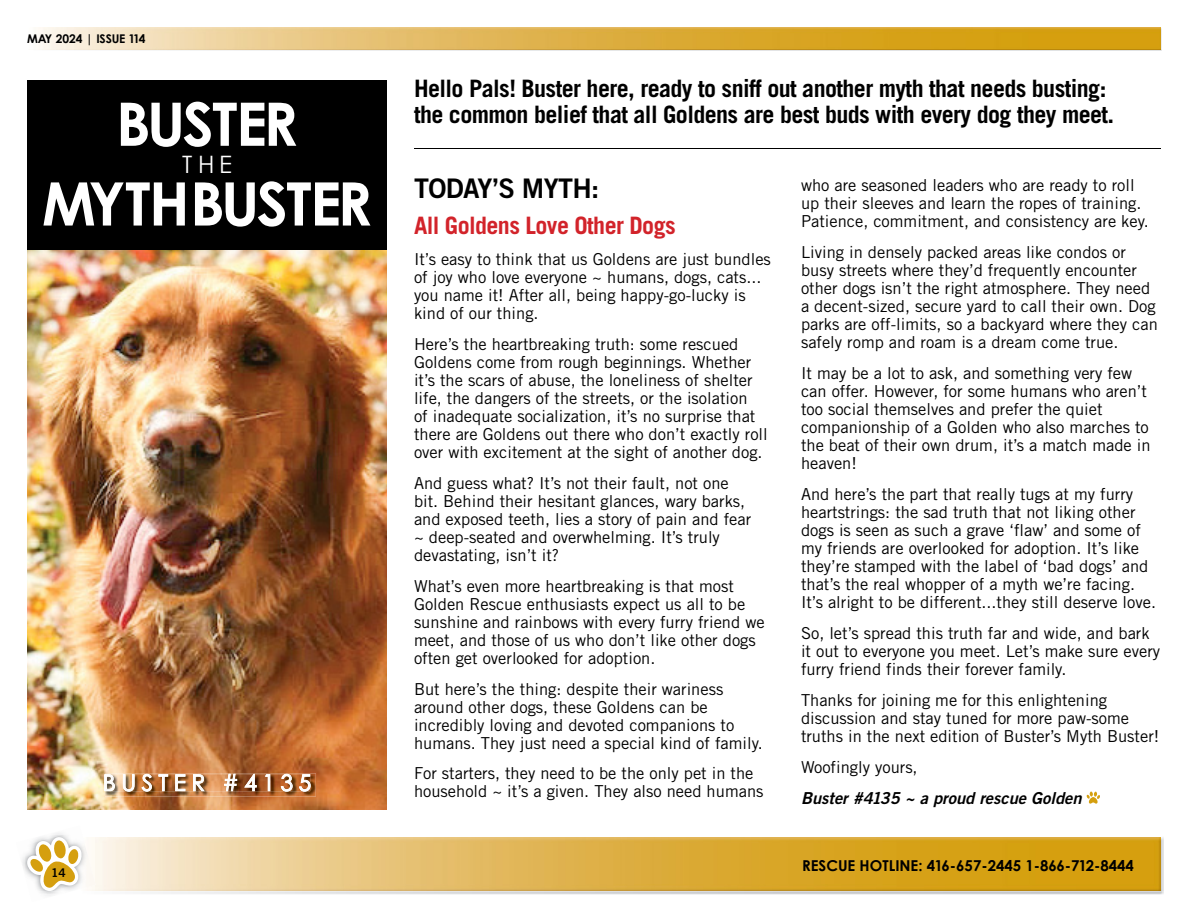
<style>
.page{position:relative;width:1188px;height:918px;background:#fff}
.page>*{position:absolute;margin:0;border:0;box-sizing:border-box;transform-origin:0 0}
.t1{font:700 60px "Century Gothic";letter-spacing:-.035em;color:#fff}
.t2{font:27px "Trade Gothic LT Std Bd 2";letter-spacing:-.025em;color:#000}
.t3{font:700 24px/25.5px "Trade Gothic LT Std";letter-spacing:-.025em;color:#000}
.t4{font:700 24px "Trade Gothic LT Std";letter-spacing:-.025em;color:#d2232a}
.t5{font:24px "Century Gothic";color:#fff}
.t6{font:22.5px "Century Gothic";letter-spacing:.25em;color:#fff}
.t7{font:16.5px/18px "Trade Gothic LT Std";color:#000}
.t8{font:16.5px "Trade Gothic LT Std Bd 2 Obl";color:#000}
.t9{font:700 15px "Century Gothic";color:#000}
.t10{font:700 12px "Century Gothic";letter-spacing:-.02em;color:#000}
.t11{font:12px "Trade Gothic LT Std Bd 2";color:#000}
</style>
<div class="page">
<img style="left:95px;top:836px;width:1069px;height:56px">
<img style="left:96px;top:837px;width:1065px;height:54px">
<img style="left:42px;top:835px;width:28px;height:1px">
<img style="left:25px;top:836px;width:46px;height:56px">
<img style="left:82px;top:837px;width:14px;height:54px">
<svg style="left:27px;top:837px;width:55px;height:54px"></svg>
<img style="left:38px;top:49px;width:1124px;height:2px">
<img style="left:38px;top:27px;width:1123px;height:22px">
<img style="left:27px;top:249px;width:360px;height:561px">
<div style="left:27px;top:80px;width:360px;height:169px;background:#000"></div>
<svg style="left:1087px;top:792px;width:13px;height:12px"></svg>
<hr style="left:414px;top:148px;width:747px;height:1px;background:#000">
<img style="left:105px;top:773px;width:211px;height:24px">
<img style="left:105px;top:774px;width:205px;height:17px">
<img style="left:142px;top:774px;width:150px;height:17px">
<p class="t10" style="left:27px;top:31px;width:120px">MAY 2024 | ISSUE 114</p>
<h1 class="t1" style="left:116px;top:86px;width:184px">BUSTER</h1>
<h3 class="t5" style="left:182px;top:150px;width:51px">THE</h3>
<h1 class="t1" style="left:42px;top:166px;width:332px">MYTHBUSTER</h1>
<p class="t11" style="left:51px;top:865px;width:16px">14</p>
<h3 class="t6" style="left:103px;top:769px;width:210px">BUSTER #4135</h3>
<h3 class="t3" style="left:414px;top:75px;width:702px">Hello Pals! Buster here, ready to sniff out another myth that needs busting: the common belief that all Goldens are best buds with every dog they meet.</h3>
<h2 class="t2" style="left:414px;top:172px;width:187px">TODAY’S MYTH:</h2>
<h3 class="t4" style="left:414px;top:210px;width:263px">All Goldens Love Other Dogs</h3>
<p class="t7" style="left:414px;top:250px;width:358px">It’s easy to think that us Goldens are just bundles of joy who love everyone ~ humans, dogs, cats... you name it! After all, being happy-go-lucky is kind of our thing.</p>
<p class="t7" style="left:414px;top:335px;width:355px">Here’s the heartbreaking truth: some rescued Goldens come from rough beginnings. Whether it’s the scars of abuse, the loneliness of shelter life, the dangers of the streets, or the isolation<br>of inadequate socialization, it’s no surprise that there are Goldens out there who don’t exactly roll over with excitement at the sight of another dog.</p>
<p class="t7" style="left:414px;top:474px;width:339px">And guess what? It’s not their fault, not one bit. Behind their hesitant glances, wary barks, and exposed teeth, lies a story of pain and fear ~ deep-seated and overwhelming. It’s truly devastating, isn’t it?</p>
<p class="t7" style="left:414px;top:576px;width:352px">What’s even more heartbreaking is that most Golden Rescue enthusiasts expect us all to be sunshine and rainbows with every furry friend we meet, and those of us who don’t like other dogs often get overlooked for adoption.</p>
<p class="t7" style="left:414px;top:679px;width:350px">But here’s the thing: despite their wariness around other dogs, these Goldens can be incredibly loving and devoted companions to humans. They just need a special kind of family.</p>
<p class="t7" style="left:414px;top:764px;width:351px">For starters, they need to be the only pet in the household ~ it’s a given. They also need humans</p>
<p class="t7" style="left:801px;top:176px;width:349px">who are seasoned leaders who are ready to roll up their sleeves and learn the ropes of training.<br>Patience, commitment, and consistency are key.</p>
<p class="t7" style="left:801px;top:243px;width:358px">Living in densely packed areas like condos or busy streets where they’d frequently encounter other dogs isn’t the right atmosphere. They need a decent-sized, secure yard to call their own. Dog parks are off-limits, so a backyard where they can safely romp and roam is a dream come true.</p>
<p class="t7" style="left:801px;top:364px;width:351px">It may be a lot to ask, and something very few can offer. However, for some humans who aren’t too social themselves and prefer the quiet companionship of a Golden who also marches to the beat of their own drum, it’s a match made in heaven!</p>
<p class="t7" style="left:801px;top:485px;width:357px">And here’s the part that really tugs at my furry heartstrings: the sad truth that not liking other dogs is seen as such a grave ‘flaw’ and some of my friends are overlooked for adoption. It’s like they’re stamped with the label of ‘bad dogs’ and that’s the real whopper of a myth we’re facing.<br>It’s alright to be different...they still deserve love.</p>
<p class="t7" style="left:801px;top:624px;width:361px">So, let’s spread this truth far and wide, and bark it out to everyone you meet. Let’s make sure every furry friend finds their forever family.</p>
<p class="t7" style="left:801px;top:691px;width:360px">Thanks for joining me for this enlightening discussion and stay tuned for more paw-some truths in the next edition of Buster’s Myth Buster!</p>
<p class="t7" style="left:801px;top:758px;width:118px">Woofingly yours,</p>
<p class="t8" style="left:801px;top:788px;width:282px">Buster #4135 ~ a proud rescue Golden</p>
<p class="t9" style="left:802px;top:856px;width:333px">RESCUE HOTLINE: 416-657-2445 1-866-712-8444</p>
</div>
